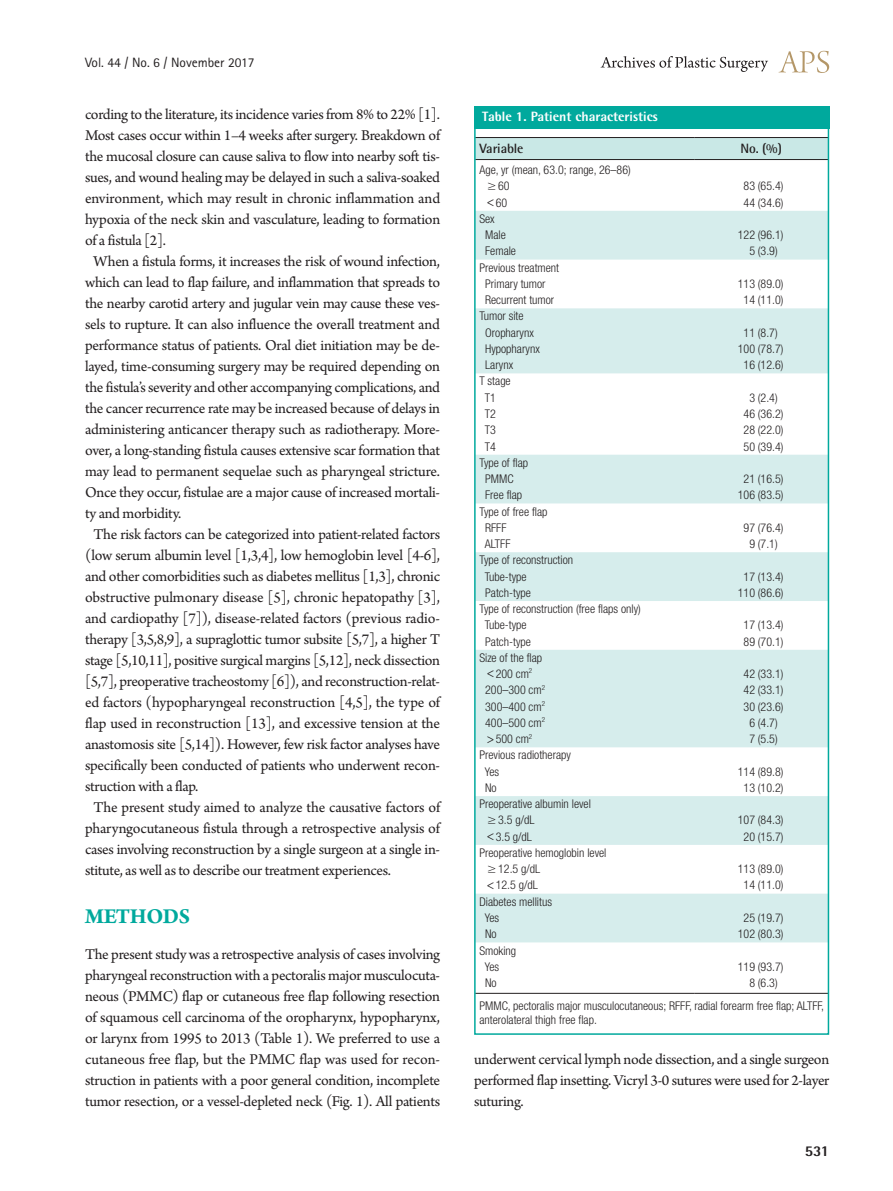
<style>
.page{position:relative;width:893px;height:1191px;background:#fff}
.page>*{position:absolute;margin:0;border:0;box-sizing:border-box;transform-origin:0 0}
.대제목{font:700 22.5px "Arno Pro";letter-spacing:-.02em;color:#00a99d}
.본문{font:15.75px/21px "Arno Pro";letter-spacing:-.02em;color:#231f20;text-align:justify}
.본문_0{font:15.75px/21px "Arno Pro";letter-spacing:-.02em;color:#231f20;text-align:justify}
.t1{font:800 15px "Rotis Semi Sans Std";color:#231f20}
.표그림제목{font:800 13.5px "Rotis Semi Sans Std";color:#fff}
.t2{font:13.5px "Rotis Sans Serif Std";color:#231f20}
.표열제목{font:700 13.5px "Rotis Semi Sans Std";letter-spacing:-.01em;color:#231f20}
.표본문{font:300 condensed 12px/14.4px "Helvetica Neue LT Std";color:#231f20}
.s1{font-family:"Dotum";font-weight:400;font-stretch:normal}
</style>
<div class="page">
<svg style="left:779px;top:51px;width:50px;height:22px"></svg>
<svg style="left:601px;top:56px;width:167px;height:16px"></svg>
<div style="left:477px;top:138px;width:349px;height:21px;background:#c9e8e6"></div>
<svg style="left:477px;top:211px;width:349px;height:731px;fill:#d6edec"></svg>
<hr style="left:475px;top:137px;width:219px;height:1px;background:#231f20">
<hr style="left:694px;top:137px;width:134px;height:1px;background:#231f20">
<hr style="left:475px;top:159px;width:219px;height:1px;background:#231f20">
<hr style="left:694px;top:159px;width:134px;height:1px;background:#231f20">
<hr style="left:475px;top:993px;width:219px;height:1px;background:#231f20">
<hr style="left:694px;top:993px;width:134px;height:1px;background:#231f20">
<div style="left:474px;top:106px;width:355px;height:23px;background:#00a99d"></div>
<div style="left:474px;top:106px;width:355px;height:928px;border:2px solid #00a99d"></div>
<p class="t2" style="left:85px;top:54px;width:171px">Vol. 44 / No. 6 / November 2017</p>
<p class="본문_0" style="left:85px;top:105px;width:357px">cording to the literature, its incidence varies from 8% to 22% [1].<br>Most cases occur within 1–4 weeks after surgery. Breakdown of the mucosal closure can cause saliva to flow into nearby soft tis&shy;sues, and wound healing may be delayed in such a saliva-soaked environment, which may result in chronic inflammation and hypoxia of the neck skin and vasculature, leading to formation of a fistula [2].</p>
<p class="본문" style="left:85px;top:252px;width:357px;text-indent:9px">When a fistula forms, it increases the risk of wound infection, which can lead to flap failure, and inflammation that spreads to the nearby carotid artery and jugular vein may cause these ves&shy;sels to rupture. It can also influence the overall treatment and performance status of patients. Oral diet initiation may be de&shy;layed, time-consuming surgery may be required depending on the fistula’s severity and other accompanying complications, and the cancer recurrence rate may be increased because of delays in administering anticancer therapy such as radiotherapy. More&shy;over, a long-standing fistula causes extensive scar formation that may lead to permanent sequelae such as pharyngeal stricture.<br>Once they occur, fistulae are a major cause of increased mortali&shy;ty and morbidity.</p>
<p class="본문" style="left:85px;top:525px;width:357px;text-indent:9px">The risk factors can be categorized into patient-related factors (low serum albumin level [1,3,4], low hemoglobin level [4-6], and other comorbidities such as diabetes mellitus [1,3], chronic obstructive pulmonary disease [5], chronic hepatopathy [3], and cardiopathy [7]), disease-related factors (previous radio&shy;therapy [3,5,8,9], a supraglottic tumor subsite [5,7], a higher T stage [5,10,11], positive surgical margins [5,12], neck dissection [5,7], preoperative tracheostomy [6]), and reconstruction-relat&shy;ed factors (hypopharyngeal reconstruction [4,5], the type of flap used in reconstruction [13], and excessive tension at the anastomosis site [5,14]). However, few risk factor analyses have specifically been conducted of patients who underwent recon&shy;struction with a flap.</p>
<p class="본문" style="left:85px;top:798px;width:357px;text-indent:9px">The present study aimed to analyze the causative factors of pharyngocutaneous fistula through a retrospective analysis of cases involving reconstruction by a single surgeon at a single in&shy;stitute, as well as to describe our treatment experiences.</p>
<p class="대제목" style="left:85px;top:903px;width:107px">METHODS</p>
<p class="본문_0" style="left:85px;top:945px;width:357px">The present study was a retrospective analysis of cases involving pharyngeal reconstruction with a pectoralis major musculocuta&shy;neous (PMMC) flap or cutaneous free flap following resection of squamous cell carcinoma of the oropharynx, hypopharynx, or larynx from 1995 to 2013 (Table 1). We preferred to use a cutaneous free flap, but the PMMC flap was used for recon&shy;struction in patients with a poor general condition, incomplete tumor resection, or a vessel-depleted neck (Fig. 1). All patients</p>
<p class="표그림제목" style="left:482px;top:108px;width:177px">Table 1. Patient characteristics</p>
<p class="표열제목" style="left:479px;top:140px;width:46px">Variable</p>
<p class="표열제목" style="left:740px;top:140px;width:43px">No. (%)</p>
<p class="표본문" style="left:479px;top:163px;width:153px">Age, yr (mean, 63.0; range, 26–86)</p>
<p class="표본문" style="left:487px;top:179px;width:25px"><span class="s1">≥</span>60</p>
<p class="표본문" style="left:744px;top:179px;width:41px">83 (65.4)</p>
<p class="표본문" style="left:487px;top:195px;width:22px"><span class="s1">&lt;</span>60</p>
<p class="표본문" style="left:744px;top:195px;width:41px">44 (34.6)</p>
<p class="표본문" style="left:479px;top:211px;width:17px">Sex</p>
<p class="표본문" style="left:485px;top:228px;width:22px">Male</p>
<p class="표본문" style="left:738px;top:228px;width:47px">122 (96.1)</p>
<p class="표본문" style="left:485px;top:244px;width:32px">Female</p>
<p class="표본문" style="left:749px;top:244px;width:30px">5 (3.9)</p>
<p class="표본문" style="left:479px;top:260px;width:81px">Previous treatment</p>
<p class="표본문" style="left:485px;top:276px;width:62px">Primary tumor</p>
<p class="표본문" style="left:738px;top:276px;width:47px">113 (89.0)</p>
<p class="표본문" style="left:485px;top:293px;width:71px">Recurrent tumor</p>
<p class="표본문" style="left:744px;top:293px;width:41px">14 (11.0)</p>
<p class="표본문" style="left:479px;top:309px;width:46px">Tumor site</p>
<p class="표본문" style="left:485px;top:325px;width:50px">Oropharynx</p>
<p class="표본문" style="left:744px;top:325px;width:36px">11 (8.7)</p>
<p class="표본문" style="left:485px;top:341px;width:56px">Hypopharynx</p>
<p class="표본문" style="left:738px;top:341px;width:47px">100 (78.7)</p>
<p class="표본문" style="left:485px;top:358px;width:29px">Larynx</p>
<p class="표본문" style="left:744px;top:358px;width:41px">16 (12.6)</p>
<p class="표본문" style="left:479px;top:374px;width:33px">T stage</p>
<p class="표본문" style="left:485px;top:390px;width:13px">T1</p>
<p class="표본문" style="left:749px;top:390px;width:30px">3 (2.4)</p>
<p class="표본문" style="left:485px;top:406px;width:13px">T2</p>
<p class="표본문" style="left:744px;top:406px;width:41px">46 (36.2)</p>
<p class="표본문" style="left:485px;top:423px;width:13px">T3</p>
<p class="표본문" style="left:744px;top:423px;width:41px">28 (22.0)</p>
<p class="표본문" style="left:485px;top:439px;width:13px">T4</p>
<p class="표본문" style="left:744px;top:439px;width:41px">50 (39.4)</p>
<p class="표본문" style="left:479px;top:455px;width:50px">Type of flap</p>
<p class="표본문" style="left:485px;top:471px;width:30px">PMMC</p>
<p class="표본문" style="left:744px;top:471px;width:41px">21 (16.5)</p>
<p class="표본문" style="left:485px;top:488px;width:39px">Free flap</p>
<p class="표본문" style="left:738px;top:488px;width:47px">106 (83.5)</p>
<p class="표본문" style="left:479px;top:504px;width:70px">Type of free flap</p>
<p class="표본문" style="left:485px;top:520px;width:23px">RFFF</p>
<p class="표본문" style="left:744px;top:520px;width:41px">97 (76.4)</p>
<p class="표본문" style="left:485px;top:536px;width:27px">ALTFF</p>
<p class="표본문" style="left:749px;top:536px;width:30px">9 (7.1)</p>
<p class="표본문" style="left:479px;top:553px;width:95px">Type of reconstruction</p>
<p class="표본문" style="left:485px;top:569px;width:43px">Tube-type</p>
<p class="표본문" style="left:744px;top:569px;width:41px">17 (13.4)</p>
<p class="표본문" style="left:485px;top:585px;width:47px">Patch-type</p>
<p class="표본문" style="left:738px;top:585px;width:47px">110 (86.6)</p>
<p class="표본문" style="left:479px;top:601px;width:163px">Type of reconstruction (free flaps only)</p>
<p class="표본문" style="left:485px;top:618px;width:43px">Tube-type</p>
<p class="표본문" style="left:744px;top:618px;width:41px">17 (13.4)</p>
<p class="표본문" style="left:485px;top:634px;width:47px">Patch-type</p>
<p class="표본문" style="left:744px;top:634px;width:41px">89 (70.1)</p>
<p class="표본문" style="left:479px;top:650px;width:64px">Size of the flap</p>
<p class="표본문" style="left:487px;top:666px;width:47px"><span class="s1">&lt;</span>200 cm<sup>2</sup></p>
<p class="표본문" style="left:744px;top:666px;width:41px">42 (33.1)</p>
<p class="표본문" style="left:485px;top:683px;width:61px">200–300 cm<sup>2</sup></p>
<p class="표본문" style="left:744px;top:683px;width:41px">42 (33.1)</p>
<p class="표본문" style="left:485px;top:699px;width:61px">300–400 cm<sup>2</sup></p>
<p class="표본문" style="left:744px;top:699px;width:41px">30 (23.6)</p>
<p class="표본문" style="left:485px;top:715px;width:61px">400–500 cm<sup>2</sup></p>
<p class="표본문" style="left:749px;top:715px;width:30px">6 (4.7)</p>
<p class="표본문" style="left:487px;top:731px;width:47px"><span class="s1">&gt;</span>500 cm<sup>2</sup></p>
<p class="표본문" style="left:749px;top:731px;width:30px">7 (5.5)</p>
<p class="표본문" style="left:479px;top:748px;width:93px">Previous radiotherapy</p>
<p class="표본문" style="left:485px;top:764px;width:16px">Yes</p>
<p class="표본문" style="left:738px;top:764px;width:47px">114 (89.8)</p>
<p class="표본문" style="left:485px;top:780px;width:13px">No</p>
<p class="표본문" style="left:744px;top:780px;width:41px">13 (10.2)</p>
<p class="표본문" style="left:479px;top:796px;width:113px">Preoperative albumin level</p>
<p class="표본문" style="left:487px;top:813px;width:49px"><span class="s1">≥</span>3.5 g/dL</p>
<p class="표본문" style="left:738px;top:813px;width:47px">107 (84.3)</p>
<p class="표본문" style="left:487px;top:829px;width:47px"><span class="s1">&lt;</span>3.5 g/dL</p>
<p class="표본문" style="left:744px;top:829px;width:41px">20 (15.7)</p>
<p class="표본문" style="left:479px;top:845px;width:128px">Preoperative hemoglobin level</p>
<p class="표본문" style="left:487px;top:861px;width:55px"><span class="s1">≥</span>12.5 g/dL</p>
<p class="표본문" style="left:738px;top:861px;width:47px">113 (89.0)</p>
<p class="표본문" style="left:487px;top:878px;width:53px"><span class="s1">&lt;</span>12.5 g/dL</p>
<p class="표본문" style="left:744px;top:878px;width:41px">14 (11.0)</p>
<p class="표본문" style="left:479px;top:894px;width:74px">Diabetes mellitus</p>
<p class="표본문" style="left:485px;top:910px;width:16px">Yes</p>
<p class="표본문" style="left:744px;top:910px;width:41px">25 (19.7)</p>
<p class="표본문" style="left:485px;top:926px;width:13px">No</p>
<p class="표본문" style="left:738px;top:926px;width:47px">102 (80.3)</p>
<p class="표본문" style="left:479px;top:943px;width:38px">Smoking</p>
<p class="표본문" style="left:485px;top:959px;width:16px">Yes</p>
<p class="표본문" style="left:738px;top:959px;width:47px">119 (93.7)</p>
<p class="표본문" style="left:485px;top:975px;width:13px">No</p>
<p class="표본문" style="left:749px;top:975px;width:30px">8 (6.3)</p>
<p class="표본문" style="left:479px;top:998px;width:346px">PMMC, pectoralis major musculocutaneous; RFFF, radial forearm free flap; ALTFF, anterolateral thigh free flap.</p>
<p class="본문_0" style="left:474px;top:1050px;width:357px">underwent cervical lymph node dissection, and a single surgeon performed flap insetting. Vicryl 3-0 sutures were used for 2-layer suturing.</p>
<p class="t1" style="left:805px;top:1141px;width:26px">531</p>
</div>
